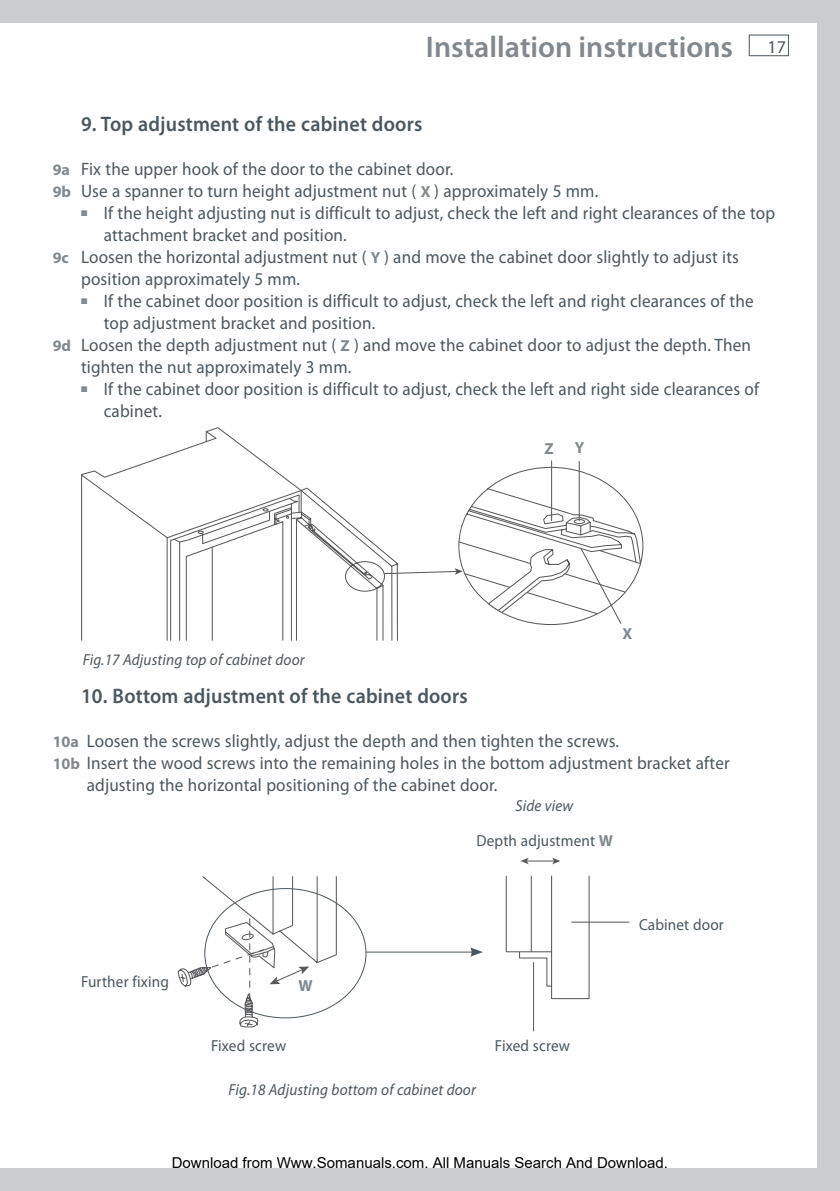
<style>
.page{position:relative;width:840px;height:1191px;background:#fff}
.page>*{position:absolute;margin:0;border:0;box-sizing:border-box;transform-origin:0 0}
.t1{font:600 30px "Myriad Pro";color:#81898f}
.t2{font:600 21px "Myriad Pro";letter-spacing:.01em;color:#4b575f;scale:.95 1}
.t3{font:18px/22px "Myriad Pro";letter-spacing:.01em;color:#4b575f;scale:.95 1}
.t4{font:italic 16px "Myriad Pro";letter-spacing:.01em;color:#4b575f;scale:.95 1}
.t5{font:16px "Myriad Pro";letter-spacing:.01em;color:#4b575f;scale:.95 1}
.t6{font:700 16px "Myriad Pro";color:#81898f}
.t7{font:15px "Arial";color:#000}
.s1{font-weight:400;font-size:18px;color:#4b575f}
.s2{font-weight:700;font-size:16px;color:#81898f}
.s3{font-weight:700;color:#81898f}
</style>
<div class="page">
<div style="left:0;top:0;width:839px;height:23px;background:#c9cdcf"></div>
<div style="left:0;top:1168px;width:839px;height:23px;background:#c9cdcf"></div>
<div style="left:816px;top:0;width:23px;height:1191px;background:#c9cdcf"></div>
<div style="left:748px;top:35px;width:40px;height:21px;border:1px solid #4b575f"></div>
<svg style="left:81px;top:427px;width:141px;height:214px"></svg>
<svg style="left:166px;top:430px;width:232px;height:211px"></svg>
<svg style="left:383px;top:460px;width:260px;height:165px"></svg>
<svg style="left:202px;top:875px;width:387px;height:124px"></svg>
<svg style="left:177px;top:917px;width:132px;height:111px"></svg>
<svg style="left:521px;top:857px;width:39px;height:7px"></svg>
<hr style="left:532px;top:962px;width:1px;height:69px;background:#58585a">
<hr style="left:571px;top:921px;width:57px;height:1px;background:#58585a">
<hr style="left:366px;top:951px;width:107px;height:1px;background:#4b575f">
<svg style="left:470px;top:947px;width:12px;height:9px"></svg>
<h1 class="t1" style="left:425px;top:27px;width:361px">Installation instructions <span class="s1">17</span></h1>
<p class="t2" style="left:81px;top:111px;width:360px">9. Top adjustment of the cabinet doors</p>
<p class="t3" style="left:53px;top:158px;width:575px"><span class="s2">9a</span> Fix the upper hook of the door to the cabinet door.<br><span class="s2">9b</span> Use a spanner to turn height adjustment nut ( <span class="s2">X</span> ) approximately 5 mm.</p>
<p class="t3" style="left:81px;top:202px;width:731px"><sup>■</sup> If the height adjusting nut is difficult to adjust, check the left and right clearances of the top</p>
<p class="t3" style="left:104px;top:224px;width:257px">attachment bracket and position.</p>
<p class="t3" style="left:53px;top:246px;width:723px"><span class="s2">9c</span> Loosen the horizontal adjustment nut ( <span class="s2">Y</span> ) and move the cabinet door slightly to adjust its</p>
<p class="t3" style="left:81px;top:268px;width:232px">position approximately 5 mm.</p>
<p class="t3" style="left:81px;top:290px;width:709px"><sup>■</sup> If the cabinet door position is difficult to adjust, check the left and right clearances of the</p>
<p class="t3" style="left:104px;top:312px;width:287px">top adjustment bracket and position.</p>
<p class="t3" style="left:53px;top:334px;width:736px"><span class="s2">9d</span> Loosen the depth adjustment nut ( <span class="s2">Z</span> ) and move the cabinet door to adjust the depth. Then</p>
<p class="t3" style="left:81px;top:356px;width:286px">tighten the nut approximately 3 mm.</p>
<p class="t3" style="left:104px;top:378px;width:690px;text-indent:-23px"><sup>■</sup> If the cabinet door position is difficult to adjust, check the left and right side clearances of cabinet.</p>
<p class="t4" style="left:83px;top:649px;width:235px">Fig.17 Adjusting top of cabinet door</p>
<p class="t6" style="left:544px;top:438px;width:11px">Z</p>
<p class="t6" style="left:574px;top:437px;width:11px">Y</p>
<p class="t6" style="left:622px;top:623px;width:11px">X</p>
<p class="t2" style="left:81px;top:683px;width:408px">10. Bottom adjustment of the cabinet doors</p>
<p class="t3" style="left:53px;top:730px;width:597px"><span class="s2">10a</span> Loosen the screws slightly, adjust the depth and then tighten the screws.</p>
<p class="t3" style="left:53px;top:752px;width:713px"><span class="s2">10b</span> Insert the wood screws into the remaining holes in the bottom adjustment bracket after</p>
<p class="t3" style="left:87px;top:774px;width:433px">adjusting the horizontal positioning of the cabinet door.</p>
<p class="t4" style="left:515px;top:795px;width:62px">Side view</p>
<p class="t5" style="left:81px;top:972px;width:94px">Further fixing</p>
<p class="t5" style="left:476px;top:830px;width:145px">Depth adjustment <span class="s3">W</span></p>
<p class="t6" style="left:298px;top:975px;width:16px">W</p>
<p class="t5" style="left:211px;top:1036px;width:81px">Fixed screw</p>
<p class="t5" style="left:494px;top:1036px;width:81px">Fixed screw</p>
<p class="t4" style="left:228px;top:1079px;width:261px">Fig.18 Adjusting bottom of cabinet door</p>
<p class="t5" style="left:638px;top:914px;width:91px">Cabinet door</p>
<p class="t7" style="left:172px;top:1154px;width:497px">Download from Www.Somanuals.com. All Manuals Search And Download.</p>
</div>
